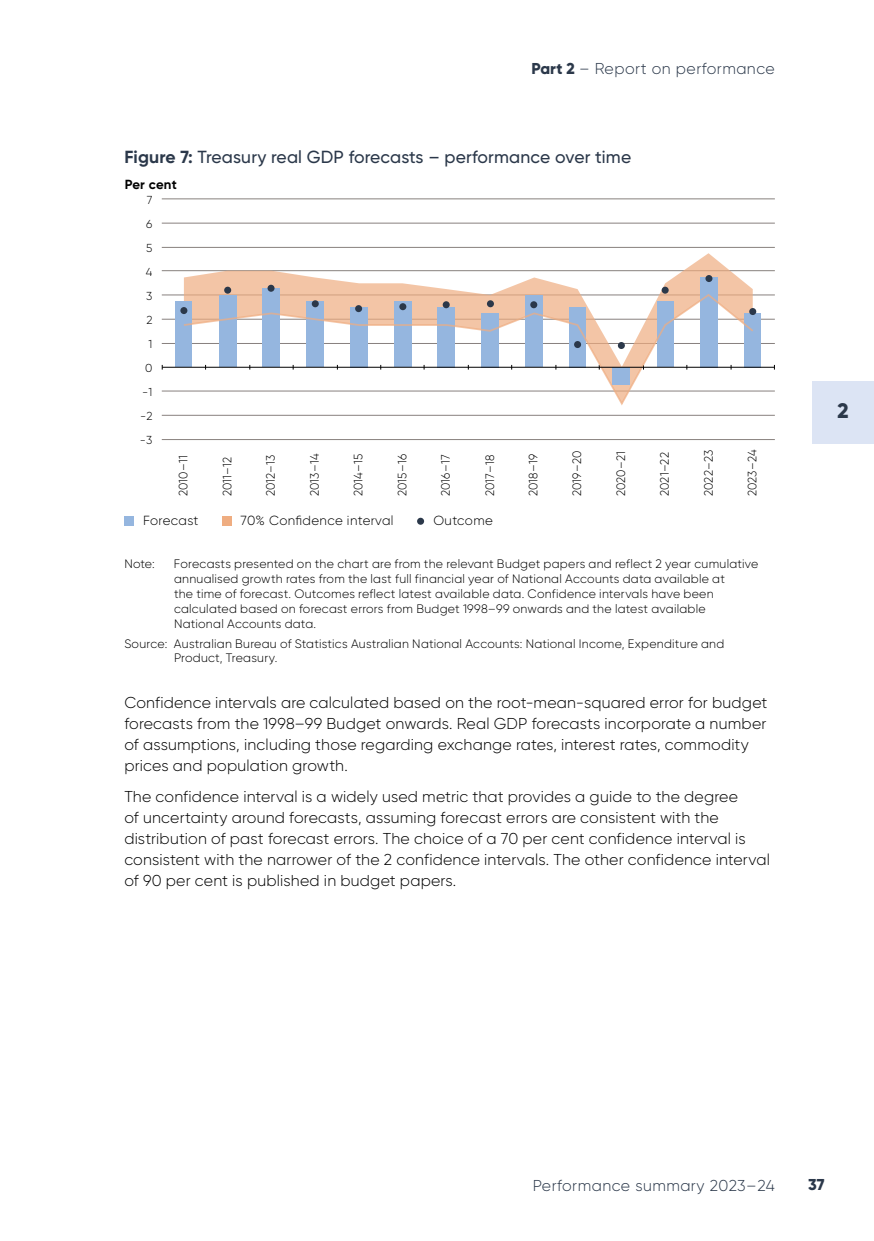
<style>
.page{position:relative;width:874px;height:1241px;background:#fff}
.page>*{position:absolute;margin:0;border:0;box-sizing:border-box;transform-origin:0 0}
.t1{font:800 21px "Gilroy";color:#2b384a}
.Figure_Heading{font:500 17.5px "Gilroy";letter-spacing:.01em;color:#2b384a}
.t2{font:300 15.75px/21px "Gilroy";letter-spacing:.01em;color:#000}
.t3{font:300 15.75px "Gilroy";letter-spacing:.03em;color:#2b384a}
.t4{font:800 15.75px "Gilroy";color:#2b384a}
.t5{font:300 13.12px "Gilroy";letter-spacing:.025em;color:#000}
.t6{font:700 13.12px "Gilroy";letter-spacing:.02em;color:#000}
.Source_Note{font:300 12.25px/14.9px "Gilroy";letter-spacing:.015em;color:#000}
.Source_Note-2{font:300 12.25px "Gilroy";letter-spacing:.015em;color:#000;scale:.95 1}
.t7{font:300 11.55px "Gilroy";color:#000}
.s1{font-weight:800}
.s2{font-weight:700}
</style>
<div class="page">
<div style="left:811px;top:381px;width:62px;height:62px;background:#dce4f4"></div>
<hr style="left:162px;top:198px;width:612px;height:1px;background:#88817e">
<hr style="left:162px;top:223px;width:612px;height:1px;background:#88817e">
<hr style="left:162px;top:247px;width:612px;height:1px;background:#88817e">
<hr style="left:162px;top:270px;width:612px;height:1px;background:#88817e">
<hr style="left:162px;top:294px;width:612px;height:1px;background:#88817e">
<hr style="left:162px;top:319px;width:612px;height:1px;background:#88817e">
<hr style="left:162px;top:343px;width:612px;height:1px;background:#88817e">
<hr style="left:162px;top:390px;width:612px;height:1px;background:#88817e">
<hr style="left:162px;top:415px;width:612px;height:1px;background:#88817e">
<hr style="left:162px;top:439px;width:612px;height:1px;background:#88817e">
<svg style="left:184px;top:253px;width:568px;height:41px"></svg>
<div style="left:175px;top:301px;width:17px;height:66px;background:#95b6df"></div>
<div style="left:262px;top:288px;width:18px;height:79px;background:#95b6df"></div>
<div style="left:699px;top:277px;width:18px;height:90px;background:#95b6df"></div>
<div style="left:744px;top:313px;width:16px;height:54px;background:#95b6df"></div>
<div style="left:180px;top:307px;width:7px;height:7px;background:#2b384a;border-radius:50%"></div>
<div style="left:224px;top:286px;width:7px;height:8px;background:#2b384a;border-radius:50%"></div>
<div style="left:267px;top:285px;width:7px;height:7px;background:#2b384a;border-radius:50%"></div>
<div style="left:661px;top:286px;width:7px;height:8px;background:#2b384a;border-radius:50%"></div>
<div style="left:705px;top:275px;width:7px;height:7px;background:#2b384a;border-radius:50%"></div>
<div style="left:748px;top:308px;width:7px;height:7px;background:#2b384a;border-radius:50%"></div>
<svg style="left:184px;top:294px;width:569px;height:111px"></svg>
<hr style="left:162px;top:367px;width:612px;height:1px;background:#000">
<div style="left:222px;top:516px;width:9px;height:10px;background:#efad81"></div>
<div style="left:124px;top:516px;width:10px;height:10px;background:#95b6df"></div>
<div style="left:417px;top:517px;width:7px;height:7px;background:#2b384a;border-radius:50%"></div>
<p class="t3" style="left:531px;top:59px;width:245px"><span class="s1">Part 2</span> – Report on performance</p>
<p class="Figure_Heading" style="left:124px;top:146px;width:508px"><span class="s2">Figure 7:</span> Treasury real GDP forecasts – performance over time</p>
<p class="t6" style="left:125px;top:176px;width:54px">Per cent</p>
<p class="t7" style="left:147px;top:193px;width:7px">7</p>
<p class="t7" style="left:146px;top:217px;width:8px">6</p>
<p class="t7" style="left:146px;top:241px;width:8px">5</p>
<p class="t7" style="left:146px;top:265px;width:8px">4</p>
<p class="t7" style="left:146px;top:289px;width:8px">3</p>
<p class="t7" style="left:146px;top:313px;width:8px">2</p>
<p class="t7" style="left:148px;top:337px;width:5px">1</p>
<p class="t7" style="left:145px;top:361px;width:9px">0</p>
<p class="t7" style="left:142px;top:385px;width:12px">-1</p>
<p class="t7" style="left:140px;top:409px;width:14px">-2</p>
<p class="t7" style="left:140px;top:433px;width:14px">-3</p>
<p class="Source_Note-2" style="left:176px;top:496px;width:44px;rotate:-90deg">2010–11</p>
<p class="Source_Note-2" style="left:219px;top:496px;width:43px;rotate:-90deg">2011–12</p>
<p class="Source_Note-2" style="left:263px;top:496px;width:46px;rotate:-90deg">2012–13</p>
<p class="Source_Note-2" style="left:307px;top:496px;width:46px;rotate:-90deg">2013–14</p>
<p class="Source_Note-2" style="left:350px;top:496px;width:46px;rotate:-90deg">2014–15</p>
<p class="Source_Note-2" style="left:394px;top:496px;width:46px;rotate:-90deg">2015–16</p>
<p class="Source_Note-2" style="left:438px;top:496px;width:45px;rotate:-90deg">2016–17</p>
<p class="Source_Note-2" style="left:482px;top:496px;width:45px;rotate:-90deg">2017–18</p>
<p class="Source_Note-2" style="left:525px;top:496px;width:46px;rotate:-90deg">2018–19</p>
<p class="Source_Note-2" style="left:569px;top:496px;width:49px;rotate:-90deg">2019–20</p>
<p class="Source_Note-2" style="left:613px;top:496px;width:49px;rotate:-90deg">2020–21</p>
<p class="Source_Note-2" style="left:656px;top:496px;width:48px;rotate:-90deg">2021–22</p>
<p class="Source_Note-2" style="left:700px;top:496px;width:50px;rotate:-90deg">2022–23</p>
<p class="Source_Note-2" style="left:744px;top:496px;width:51px;rotate:-90deg">2023–24</p>
<p class="t5" style="left:143px;top:512px;width:57px">Forecast</p>
<p class="t5" style="left:240px;top:512px;width:154px">70% Confidence interval</p>
<p class="t5" style="left:433px;top:512px;width:61px">Outcome</p>
<p class="Source_Note" style="left:124px;top:556px;width:32px">Note:</p>
<p class="Source_Note" style="left:174px;top:556px;width:585px">Forecasts presented on the chart are from the relevant Budget papers and reflect 2 year cumulative annualised growth rates from the last full financial year of National Accounts data available at<br>the time of forecast. Outcomes reflect latest available data. Confidence intervals have been calculated based on forecast errors from Budget 1998–99 onwards and the latest available National Accounts data.</p>
<p class="Source_Note" style="left:174px;top:635px;width:551px;text-indent:-50px">Source: Australian Bureau of Statistics Australian National Accounts: National Income, Expenditure and<br>Product, Treasury.</p>
<p class="t2" style="left:124px;top:692px;width:644px">Confidence intervals are calculated based on the root‑mean‑squared error for budget forecasts from the 1998–99 Budget onwards. Real GDP forecasts incorporate a number of assumptions, including those regarding exchange rates, interest rates, commodity prices and population growth.</p>
<p class="t2" style="left:124px;top:786px;width:646px">The confidence interval is a widely used metric that provides a guide to the degree<br>of uncertainty around forecasts, assuming forecast errors are consistent with the distribution of past forecast errors. The choice of a 70 per cent confidence interval is consistent with the narrower of the 2 confidence intervals. The other confidence interval of 90 per cent is published in budget papers.</p>
<h1 class="t1" style="left:836px;top:397px;width:13px">2</h1>
<p class="t3" style="left:532px;top:1175px;width:243px">Performance summary 2023–24</p>
<p class="t4" style="left:807px;top:1174px;width:18px">37</p>
</div>
